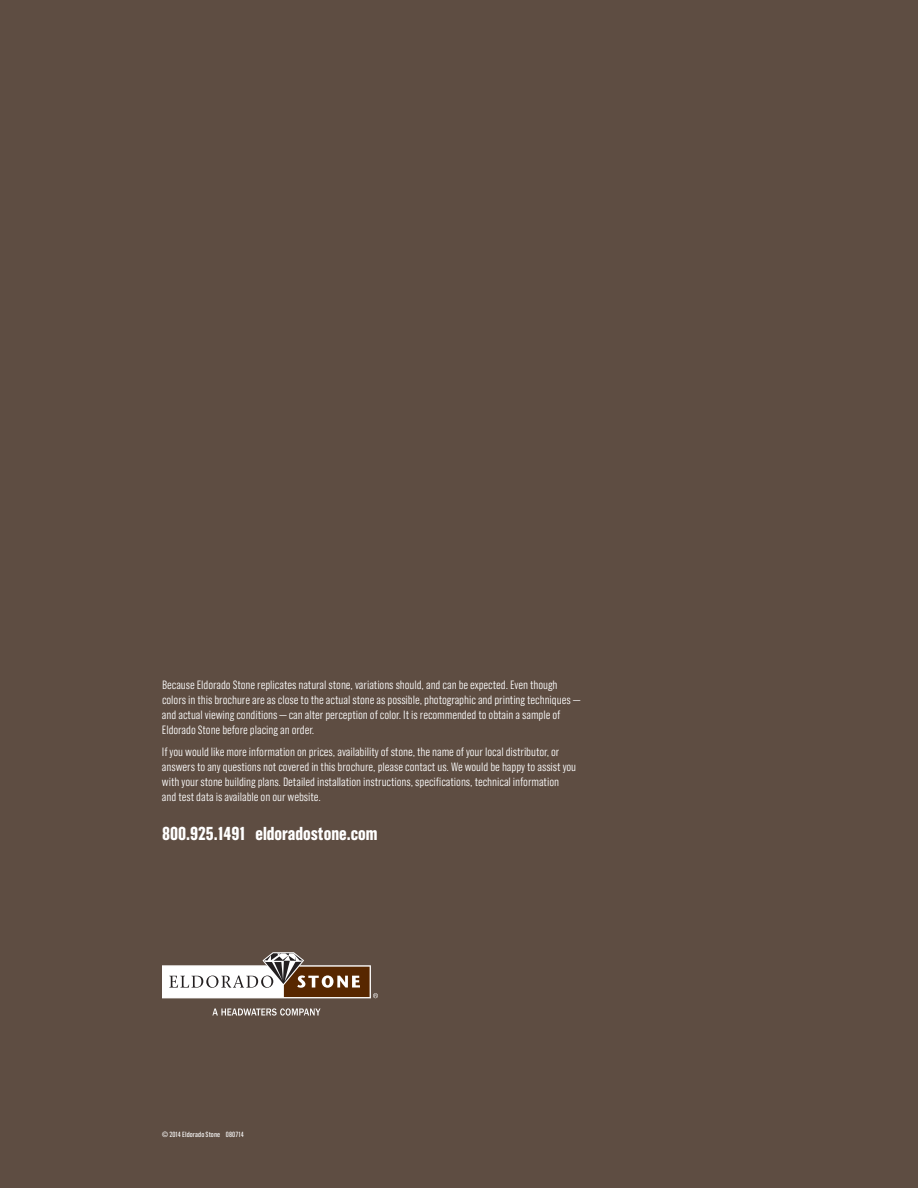
<style>
.page{position:relative;width:918px;height:1188px;background:#5e4d42}
.page>*{position:absolute;margin:0;border:0;box-sizing:border-box;transform-origin:0 0}
.t1{font:700 18.75px "Grotzec Cond";color:#fff}
.t2{font:300 12px/15px "Grotzec Cond";letter-spacing:-.005em;color:#fff}
.t3{font:7.5px "Grotzec Cond";letter-spacing:.01em;color:#fff}
.s1{font-family:"Helvetica Neue LT Std"}
</style>
<div class="page">
<svg style="left:162px;top:952px;width:216px;height:46px"></svg>
<svg style="left:212px;top:1008px;width:109px;height:8px"></svg>
<p class="t2" style="left:162px;top:677px;width:420px">Because Eldorado Stone replicates natural stone, variations should, and can be expected. Even though colors in this brochure are as close to the actual stone as possible, photographic and printing techniques — and actual viewing conditions — can alter perception of color. It is recommended to obtain a sample of Eldorado Stone before placing an order.</p>
<p class="t2" style="left:162px;top:744px;width:416px">If you would like more information on prices, availability of stone, the name of your local distributor, or answers to any questions not covered in this brochure, please contact us. We would be happy to assist you with your stone building plans. Detailed installation instructions, specifications, technical information and test data is available on our website.</p>
<p class="t1" style="left:162px;top:822px;width:217px">800.925.1491 eldoradostone.com</p>
<p class="t3" style="left:162px;top:1130px;width:83px"><span class="s1">©</span> 2014 Eldorado Stone 080714</p>
</div>
